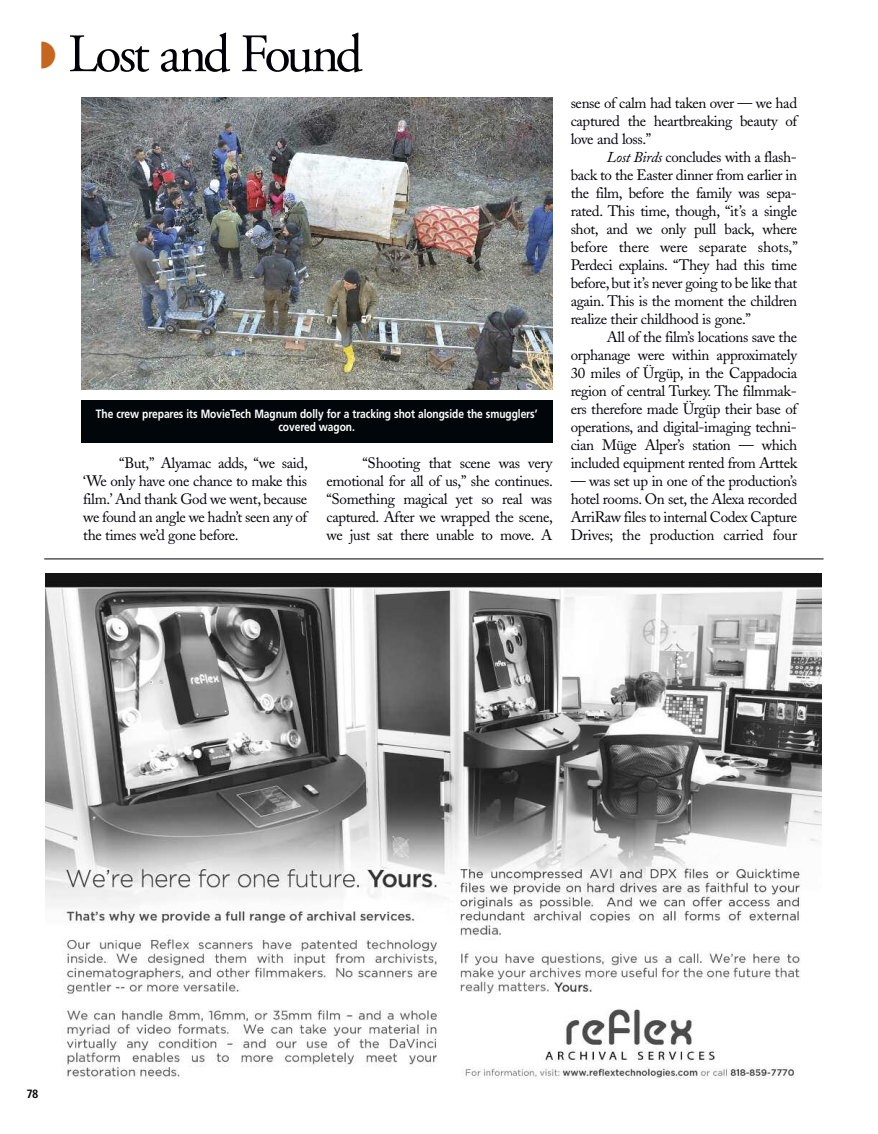
<style>
.page{position:relative;width:878px;height:1134px;background:#fff}
.page>*{position:absolute;margin:0;border:0;box-sizing:border-box;transform-origin:0 0}
.t1{font:54px "Adobe Garamond";letter-spacing:-.06em;color:#000006}
.t2{font:15px/18px "Adobe Caslon";letter-spacing:-.025em;color:#000006;text-align:justify}
.t3{font:700 12px/13.5px "Frutiger";letter-spacing:-.005em;color:#fff;text-align:center;scale:.85 1}
.t4{font:700 condensed 12px "Frutiger";color:#000006}
.s1{color:#c7671f}
.s2{font-style:italic}
</style>
<div class="page">
<div style="left:81px;top:400px;width:471px;height:43px;background:#00060a"></div>
<img style="left:46px;top:574px;width:775px;height:505px">
<hr style="left:44px;top:559px;width:779px;height:1px;background:#000006">
<img style="left:81px;top:97px;width:471px;height:292px">
<h1 class="t1" style="left:40px;top:33px;width:324px"><span class="s1">◗</span> Lost and Found</h1>
<p class="t3" style="left:96px;top:408px;width:521px">The crew prepares its MovieTech Magnum dolly for a tracking shot alongside the smugglers’ covered wagon.</p>
<p class="t2" style="left:83px;top:456px;width:226px;text-indent:36px">“But,” Alyamac adds, “we said, ‘We only have one chance to make this film.’ And thank God we went, because we found an angle we hadn’t seen any of the times we’d gone before.</p>
<p class="t2" style="left:326px;top:456px;width:228px;text-indent:36px">“Shooting that scene was very emotional for all of us,” she continues. “Something magical yet so real was captured. After we wrapped the scene, we just sat there unable to move. A</p>
<p class="t2" style="left:570px;top:96px;width:228px">sense of calm had taken over — we had captured the heartbreaking beauty of love and loss.”</p>
<p class="t2" style="left:570px;top:150px;width:228px;text-indent:36px"><span class="s2">Lost Birds</span> concludes with a flash&shy;back to the Easter dinner from earlier in the film, before the family was sepa&shy;rated. This time, though, “it’s a single shot, and we only pull back, where before there were separate shots,” Perdeci explains. “They had this time before, but it’s never going to be like that again. This is the moment the children realize their childhood is gone.”</p>
<p class="t2" style="left:570px;top:330px;width:228px;text-indent:36px">All of the film’s locations save the orphanage were within approximately 30 miles of Ürgüp, in the Cappadocia region of central Turkey. The filmmak&shy;ers therefore made Ürgüp their base of operations, and digital-imaging techni&shy;cian Müge Alper’s station — which included equipment rented from Arttek</p>
<p class="t2" style="left:570px;top:474px;width:228px">— was set up in one of the production’s hotel rooms. On set, the Alexa recorded ArriRaw files to internal Codex Capture Drives; the production carried four</p>
<p class="t4" style="left:27px;top:1089px;width:13px">78</p>
</div>
